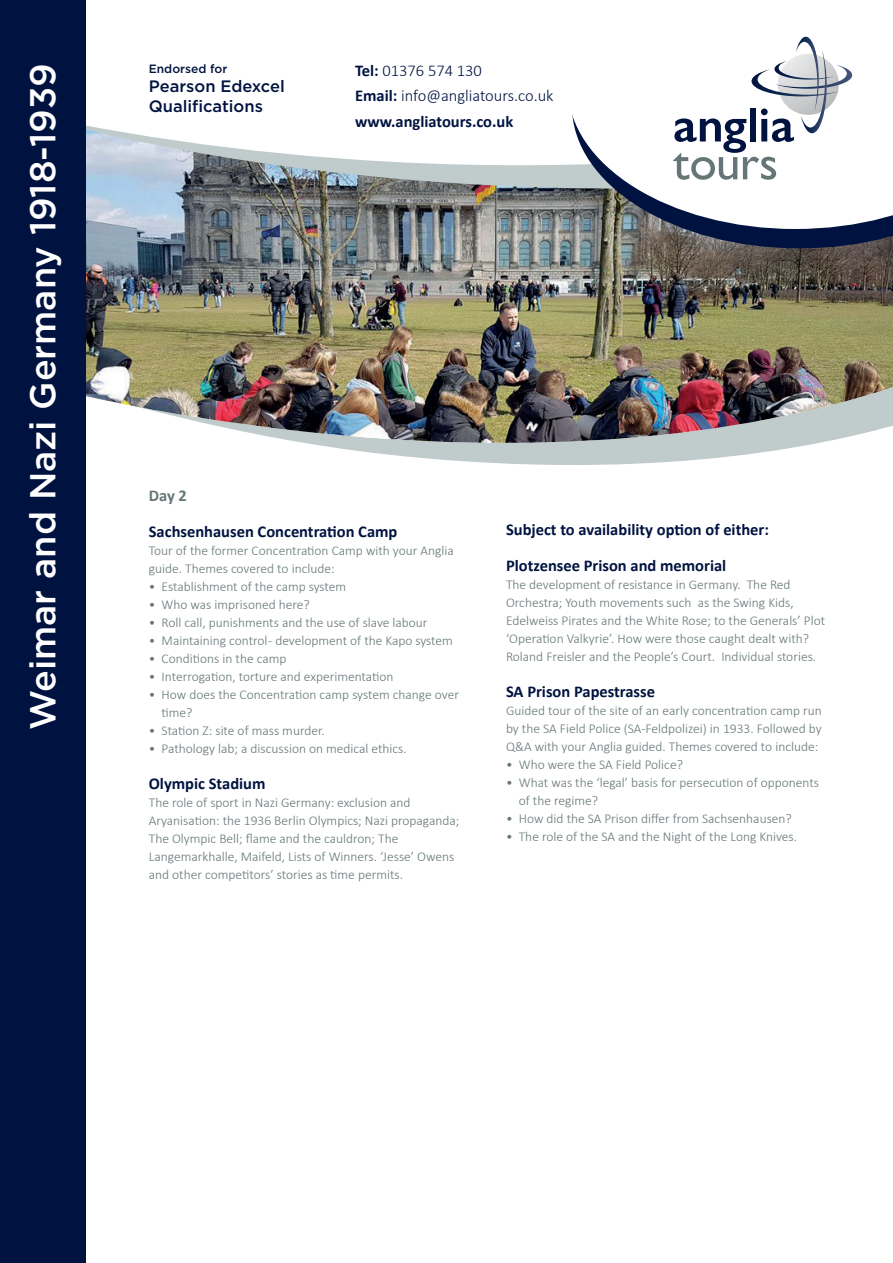
<style>
.page{position:relative;width:893px;height:1263px;background:#fff}
.page>*{position:absolute;margin:0;border:0;box-sizing:border-box;transform-origin:0 0}
.t1{font:500 36px "Gotham";color:#fff}
.t2{font:700 16.5px/36px "Calibri";color:#001340}
.t3{font:300 16.5px/25.2px "Calibri";color:#001340}
.t4{font:500 16.5px/19.8px "Gotham";color:#001340}
.t5{font:700 16.5px "Calibri";color:#667677}
.t6{font:300 13.5px/18px "Calibri";color:#667677}
.t7{font:500 12px "Gotham";color:#001340}
.s1{font-weight:700}
</style>
<div class="page">
<svg style="left:85px;top:457px;width:638px;height:19px"></svg>
<img style="left:85px;top:193px;width:808px;height:264px">
<img style="left:85px;top:172px;width:483px;height:21px">
<svg style="left:85px;top:0;width:483px;height:172px"></svg>
<svg style="left:572px;top:229px;width:321px;height:19px"></svg>
<div style="left:0;top:0;width:85px;height:1263px;background:#001340"></div>
<svg style="left:568px;top:36px;width:325px;height:193px"></svg>
<svg style="left:673px;top:37px;width:179px;height:143px"></svg>
<h1 class="t1" style="left:22px;top:730px;width:667px;rotate:-90deg">Weimar and Nazi Germany 1918-1939</h1>
<p class="t7" style="left:149px;top:61px;width:80px">Endorsed for</p>
<p class="t4" style="left:149px;top:76px;width:137px">Pearson Edexcel<br>Qualifications</p>
<p class="t3" style="left:355px;top:58px;width:200px"><span class="s1">Tel:</span> 01376 574 130<br><span class="s1">Email:</span> info@angliatours.co.uk <span class="s1">www.angliatours.co.uk</span></p>
<p class="t5" style="left:149px;top:484px;width:40px">Day 2</p>
<p class="t2" style="left:149px;top:513px;width:250px">Sachsenhausen Concentration Camp</p>
<p class="t6" style="left:149px;top:542px;width:306px">Tour of the former Concentration Camp with your Anglia guide. Themes covered to include:</p>
<p class="t6" style="left:149px;top:578px;width:199px">• Establishment of the camp system</p>
<p class="t6" style="left:149px;top:596px;width:163px">• Who was imprisoned here?</p>
<p class="t6" style="left:149px;top:614px;width:280px">• Roll call, punishments and the use of slave labour</p>
<p class="t6" style="left:149px;top:632px;width:306px">• Maintaining control - development of the Kapo system</p>
<p class="t6" style="left:149px;top:650px;width:139px">• Conditions in the camp</p>
<p class="t6" style="left:149px;top:668px;width:246px">• Interrogation, torture and experimentation</p>
<p class="t6" style="left:162px;top:686px;width:299px;text-indent:-13px">• How does the Concentration camp system change over time?</p>
<p class="t6" style="left:149px;top:722px;width:177px">• Station Z: site of mass murder.</p>
<p class="t6" style="left:149px;top:740px;width:259px">• Pathology lab; a discussion on medical ethics.</p>
<p class="t2" style="left:149px;top:765px;width:118px">Olympic Stadium</p>
<p class="t6" style="left:149px;top:794px;width:312px">The role of sport in Nazi Germany: exclusion and Aryanisation: the 1936 Berlin Olympics; Nazi propaganda; The Olympic Bell; flame and the cauldron; The Langemarkhalle, Maifeld, Lists of Winners. ‘Jesse’ Owens and other competitors’ stories as time permits.</p>
<p class="t2" style="left:506px;top:511px;width:264px">Subject to availability option of either:<br>Plotzensee Prison and memorial</p>
<p class="t6" style="left:506px;top:575px;width:321px">The development of resistance in Germany. The Red Orchestra; Youth movements such as the Swing Kids, Edelweiss Pirates and the White Rose; to the Generals’ Plot ‘Operation Valkyrie’. How were those caught dealt with?<br>Roland Freisler and the People’s Court. Individual stories.</p>
<p class="t2" style="left:506px;top:673px;width:151px">SA Prison Papestrasse</p>
<p class="t6" style="left:506px;top:701px;width:317px;text-align:justify">Guided tour of the site of an early concentration camp run by the SA Field Police (SA-Feldpolizei) in 1933. Followed by Q&amp;A with your Anglia guided. Themes covered to include:</p>
<p class="t6" style="left:506px;top:755px;width:178px">• Who were the SA Field Police?</p>
<p class="t6" style="left:519px;top:773px;width:302px;text-indent:-13px">• What was the ‘legal’ basis for persecution of opponents of the regime?</p>
<p class="t6" style="left:506px;top:809px;width:287px">• How did the SA Prison differ from Sachsenhausen?</p>
<p class="t6" style="left:506px;top:827px;width:292px">• The role of the SA and the Night of the Long Knives.</p>
</div>
